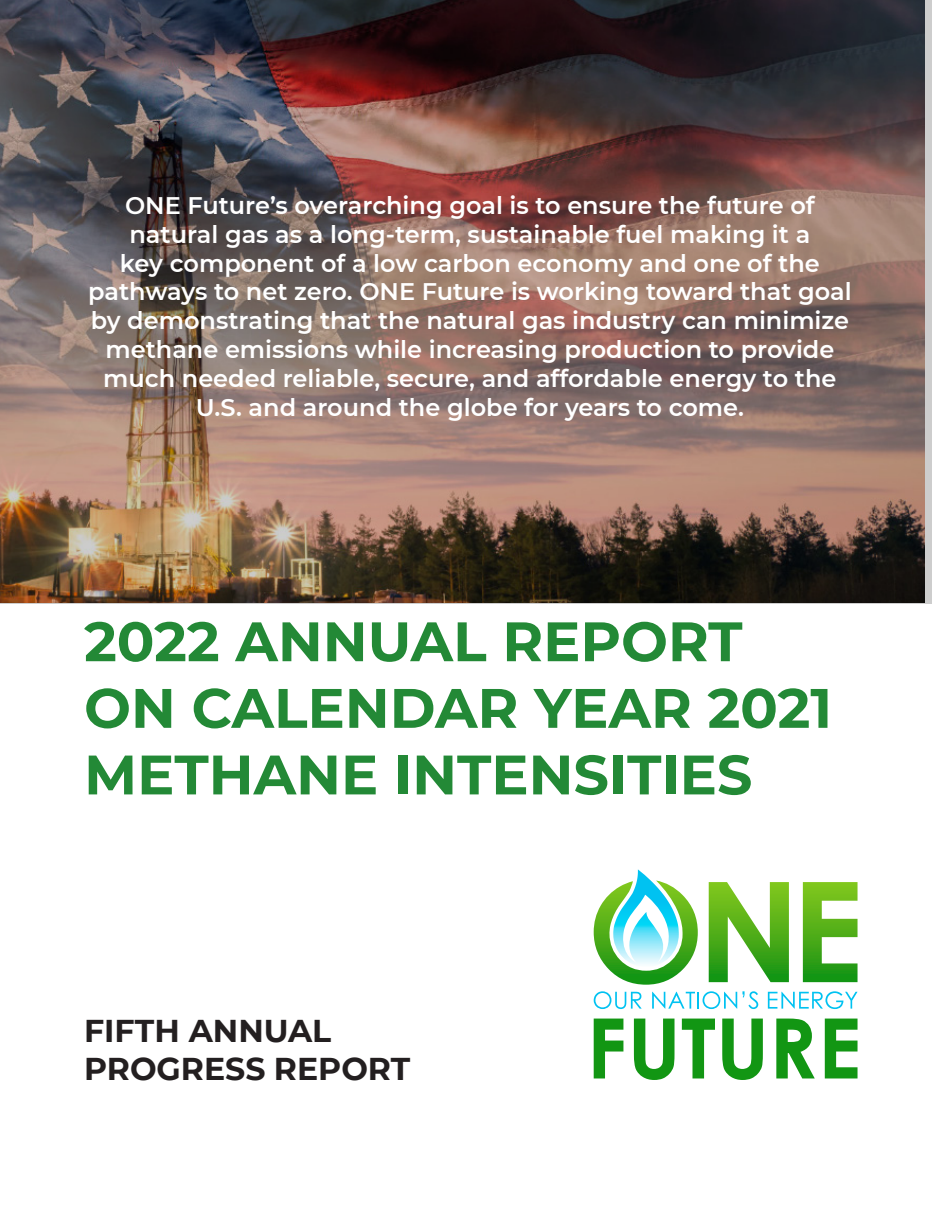
<style>
.page{position:relative;width:932px;height:1215px;background:#fff}
.page>*{position:absolute;margin:0;border:0;box-sizing:border-box;transform-origin:0 0}
.t1{font:700 55.5px/66.6px "Montserrat";color:#238936}
.t2{font:700 31.5px/37.8px "Montserrat";color:#231f20}
.t3{font:600 24px/28.8px "Montserrat";color:#fff;text-align:center}
</style>
<div class="page">
<img style="left:0;top:0;width:932px;height:603px">
<svg style="left:593px;top:882px;width:264px;height:198px"></svg>
<svg style="left:613px;top:869px;width:65px;height:98px"></svg>
<p class="t3" style="left:88px;top:190px;width:765px">ONE Future’s overarching goal is to ensure the future of natural gas as a long-term, sustainable fuel making it a<br>key component of a low carbon economy and one of the pathways to net zero. ONE Future is working toward that goal by demonstrating that the natural gas industry can minimize methane emissions while increasing production to provide much needed reliable, secure, and affordable energy to the U.S. and around the globe for years to come.</p>
<h1 class="t1" style="left:84px;top:605px;width:749px">2022 ANNUAL REPORT<br>ON CALENDAR YEAR 2021<br>METHANE INTENSITIES</h1>
<h2 class="t2" style="left:84px;top:1011px;width:328px">FIFTH ANNUAL<br>PROGRESS REPORT</h2>
</div>
